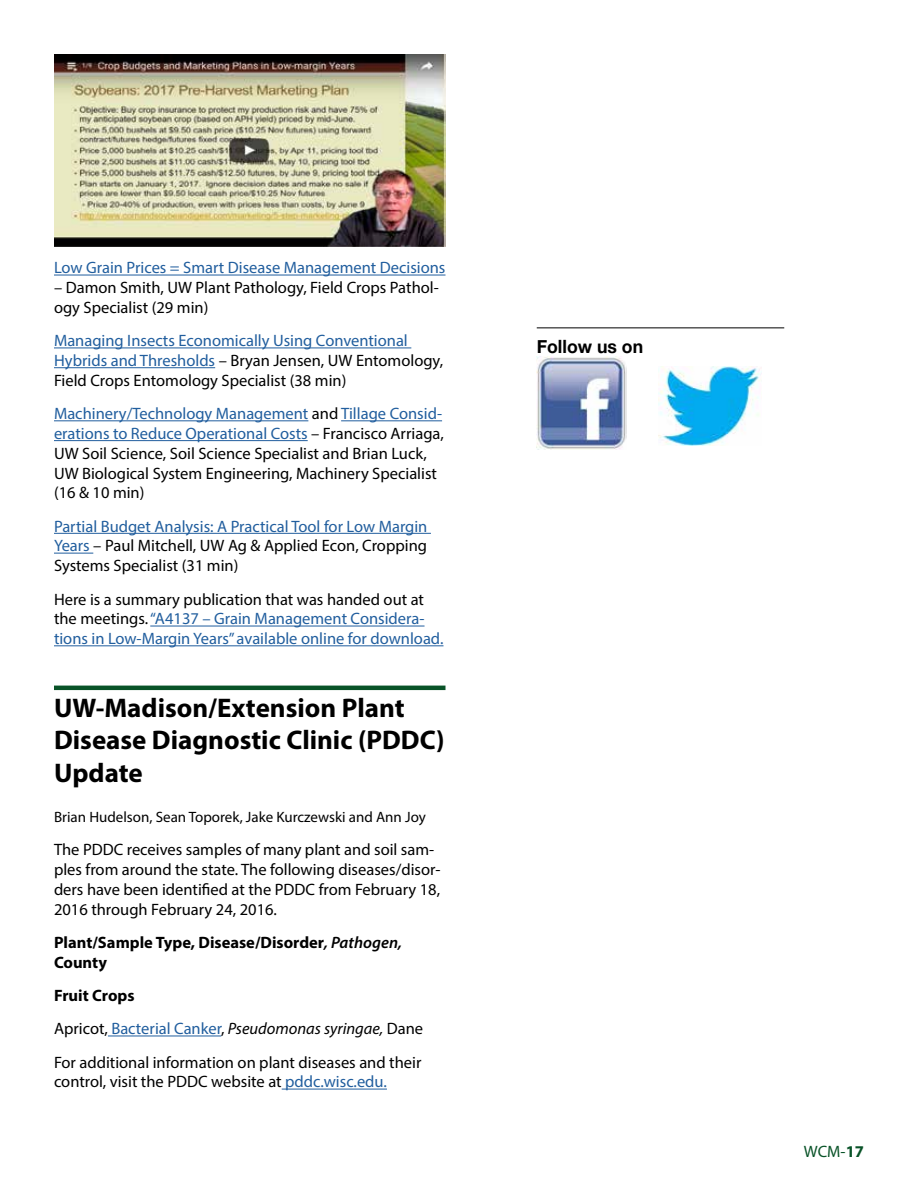
<style>
.page{position:relative;width:918px;height:1188px;background:#fff}
.page>*{position:absolute;margin:0;border:0;box-sizing:border-box;transform-origin:0 0}
.t1{font:700 27px/32.4px "Myriad Pro";color:#000}
.t2{font:700 18.3px "Helvetica Neue";color:#000;scale:.96 1}
.t3{font:16.5px/19.8px "Myriad Pro";color:#000}
.t4{font:16.5px/19.8px "Myriad Pro";color:#215e9e}
.t5{font:700 16.5px/19.8px "Myriad Pro";color:#000}
.t6{font:16.5px "Myriad Pro";color:#095328}
.t7{font:15px "Myriad Pro";color:#000}
.s1{color:#000}
.s2{color:#215e9e}
.s3{font-weight:600;font-style:italic}
.s4{font-weight:700}
.s5{font-style:italic}
</style>
<div class="page">
<hr style="left:54px;top:275px;width:392px;height:1px;background:#215e9e">
<hr style="left:54px;top:348px;width:357px;height:1px;background:#215e9e">
<hr style="left:54px;top:367px;width:161px;height:1px;background:#215e9e">
<hr style="left:54px;top:420px;width:254px;height:1px;background:#215e9e">
<hr style="left:341px;top:420px;width:101px;height:1px;background:#215e9e">
<hr style="left:54px;top:440px;width:254px;height:1px;background:#215e9e">
<hr style="left:54px;top:533px;width:377px;height:1px;background:#215e9e">
<hr style="left:54px;top:553px;width:39px;height:1px;background:#215e9e">
<hr style="left:150px;top:626px;width:275px;height:1px;background:#215e9e">
<hr style="left:54px;top:645px;width:390px;height:1px;background:#215e9e">
<hr style="left:54px;top:686px;width:392px;height:4px;background:#095328">
<hr style="left:108px;top:1036px;width:113px;height:1px;background:#215e9e">
<hr style="left:282px;top:1089px;width:105px;height:1px;background:#215e9e">
<hr style="left:537px;top:327px;width:247px;height:1px;background:#000">
<img style="left:537px;top:356px;width:90px;height:94px">
<img style="left:659px;top:367px;width:102px;height:78px">
<img style="left:54px;top:54px;width:392px;height:192px">
<p class="t4" style="left:54px;top:258px;width:393px">Low Grain Prices = Smart Disease Management Decisions</p>
<p class="t3" style="left:54px;top:277px;width:386px">– Damon Smith, UW Plant Pathology, Field Crops Pathol&shy;ogy Specialist (29 min)</p>
<p class="t4" style="left:54px;top:331px;width:391px">Managing Insects Economically Using Conventional<br>Hybrids and Thresholds <span class="s1">– Bryan Jensen, UW Entomology,<br>Field Crops Entomology Specialist (38 min)</span></p>
<p class="t3" style="left:54px;top:403px;width:391px"><span class="s2">Machinery/Technology Management</span> and <span class="s2">Tillage Consid&shy;erations to Reduce Operational Costs</span> – Francisco Arriaga, UW Soil Science, Soil Science Specialist and Brian Luck, UW Biological System Engineering, Machinery Specialist (16 &amp; 10 min)</p>
<p class="t3" style="left:54px;top:516px;width:375px;text-align:justify"><span class="s2">Partial Budget Analysis: A Practical Tool for Low Margin Years</span> – Paul Mitchell, UW Ag &amp; Applied Econ, Cropping Systems Specialist (31 min)</p>
<p class="t4" style="left:54px;top:589px;width:391px"><span class="s1">Here is a summary publication that was handed out at the meetings.</span> “A4137 – Grain Management Considera&shy;tions in Low-Margin Years” available online for download.</p>
<h1 class="t1" style="left:54px;top:691px;width:392px">UW-Madison/Extension Plant<br>Disease Diagnostic Clinic (PDDC)<br>Update</h1>
<p class="t7" style="left:54px;top:808px;width:373px">Brian Hudelson, Sean Toporek, Jake Kurczewski and Ann Joy</p>
<p class="t3" style="left:54px;top:840px;width:388px">The PDDC receives samples of many plant and soil sam&shy;ples from around the state. The following diseases/disor&shy;ders have been identified at the PDDC from February 18, 2016 through February 24, 2016.</p>
<p class="t5" style="left:54px;top:932px;width:350px">Plant/Sample Type, Disease/Disorder<span class="s3">, Pathogen,<br></span>County</p>
<p class="t3" style="left:54px;top:979px;width:371px;line-height:33.3px"><span class="s4">Fruit Crops<br></span>Apricot, <span class="s2">Bacterial Canker</span>, <span class="s5">Pseudomonas syringae,</span> Dane<br>For additional information on plant diseases and their</p>
<p class="t3" style="left:54px;top:1072px;width:334px">control, visit the PDDC website at <span class="s2">pddc.wisc.edu.</span></p>
<p class="t2" style="left:537px;top:332px;width:112px">Follow us on</p>
<p class="t6" style="left:804px;top:1142px;width:62px">WCM-<span class="s4">17</span></p>
</div>
